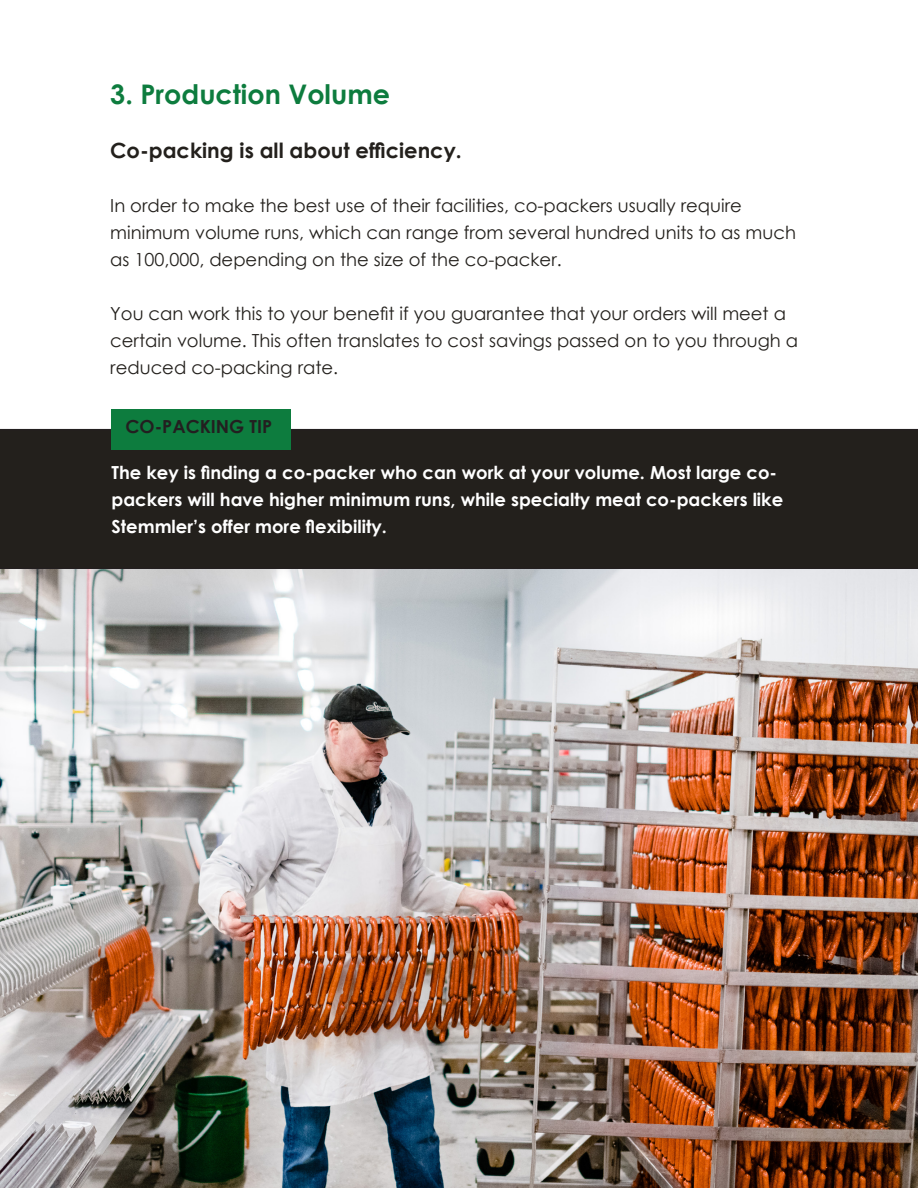
<style>
.page{position:relative;width:918px;height:1188px;background:#fff}
.page>*{position:absolute;margin:0;border:0;box-sizing:border-box;transform-origin:0 0}
.t1{font:700 27px "Century Gothic";color:#0d7c3e}
.t2{font:700 21px "Century Gothic";color:#23201c}
.t3{font:18px/27px "Century Gothic";color:#23201c}
.t4{font:700 18px/27px "Century Gothic";color:#fff}
.t5{font:700 18px "Century Gothic";color:#231f20}
</style>
<div class="page">
<div style="left:0;top:429px;width:918px;height:140px;background:#23201c"></div>
<div style="left:112px;top:410px;width:179px;height:40px;background:#0d7c3e"></div>
<img style="left:0;top:569px;width:918px;height:619px">
<p class="t1" style="left:110px;top:74px;width:281px">3. Production Volume</p>
<p class="t2" style="left:110px;top:135px;width:353px">Co-packing is all about efficiency.</p>
<p class="t3" style="left:110px;top:192px;width:687px">In order to make the best use of their facilities, co-packers usually require minimum volume runs, which can range from several hundred units to as much as 100,000, depending on the size of the co-packer.</p>
<p class="t3" style="left:110px;top:300px;width:689px">You can work this to your benefit if you guarantee that your orders will meet a certain volume. This often translates to cost savings passed on to you through a reduced co-packing rate.</p>
<p class="t5" style="left:126px;top:413px;width:148px">CO-PACKING TIP</p>
<p class="t4" style="left:112px;top:459px;width:673px">The key is finding a co-packer who can work at your volume. Most large co&shy;packers will have higher minimum runs, while specialty meat co-packers like<br>Stemmler’s offer more flexibility.</p>
</div>
